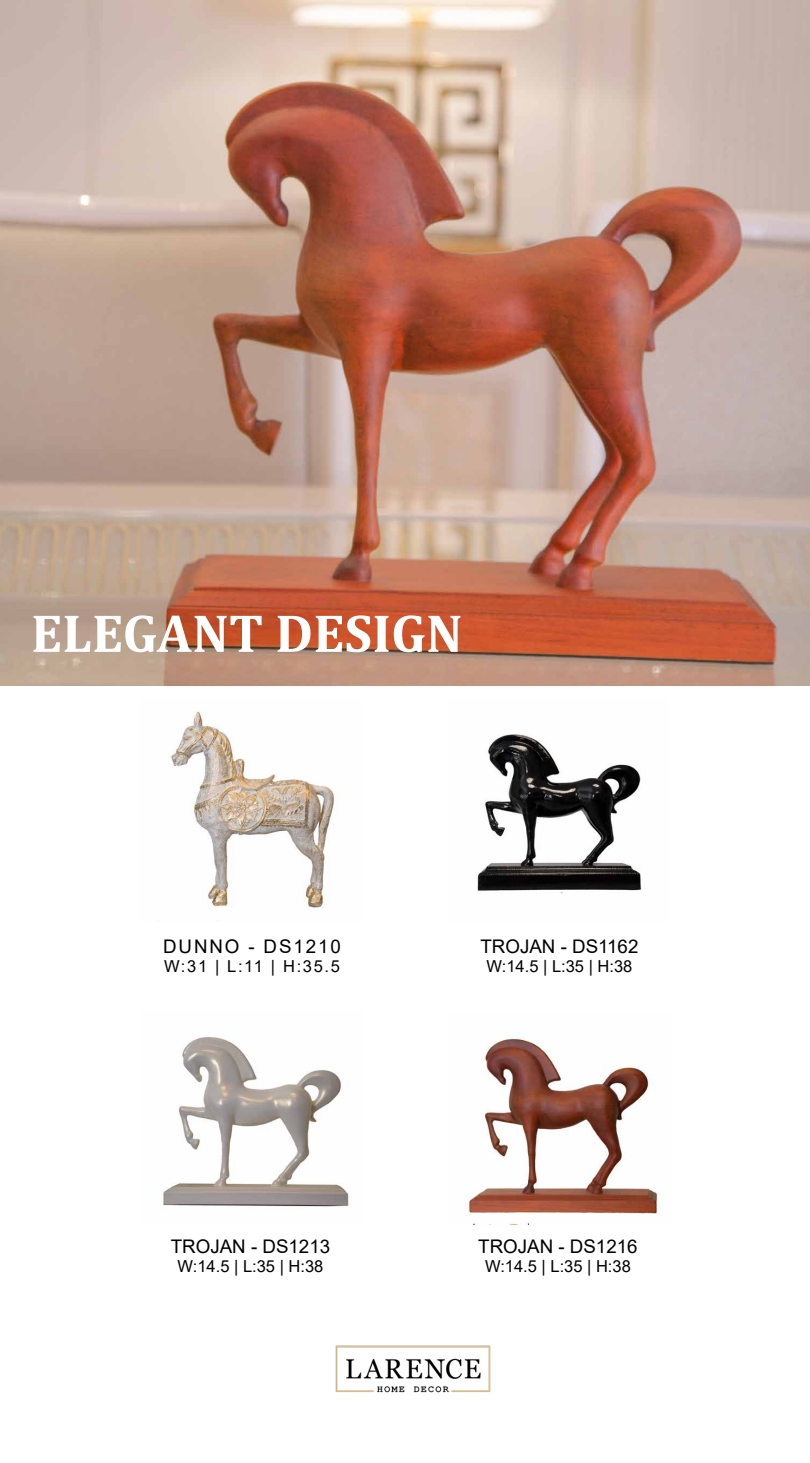
<style>
.page{position:relative;width:810px;height:1463px;background:#fff}
.page>*{position:absolute;margin:0;border:0;box-sizing:border-box;transform-origin:0 0}
.t1{font:700 54px "Cambria";color:#fff}
.t2{font:18.75px "Arial";color:#000}
.t3{font:18.75px "Arial";letter-spacing:.1em;color:#000}
.t4{font:16.5px "Arial";color:#000}
</style>
<div class="page">
<img style="left:163px;top:1036px;width:186px;height:171px">
<img style="left:468px;top:1038px;width:190px;height:186px">
<img style="left:171px;top:711px;width:164px;height:197px">
<img style="left:477px;top:734px;width:165px;height:160px">
<img style="left:335px;top:1345px;width:156px;height:48px">
<img style="left:0;top:0;width:810px;height:685px">
<h1 class="t1" style="left:31px;top:595px;width:433px">ELEGANT DESIGN</h1>
<p class="t3" style="left:163px;top:933px;width:179px">DUNNO - DS1210</p>
<p class="t4" style="left:164px;top:955px;width:177px">W:31 | L:11 | H:35.5</p>
<p class="t2" style="left:171px;top:1233px;width:161px">TROJAN - DS1213</p>
<p class="t4" style="left:178px;top:1255px;width:147px">W:14.5 | L:35 | H:38</p>
<p class="t2" style="left:480px;top:933px;width:160px">TROJAN - DS1162</p>
<p class="t4" style="left:487px;top:955px;width:147px">W:14.5 | L:35 | H:38</p>
<p class="t2" style="left:478px;top:1233px;width:161px">TROJAN - DS1216</p>
<p class="t4" style="left:485px;top:1255px;width:147px">W:14.5 | L:35 | H:38</p>
</div>
